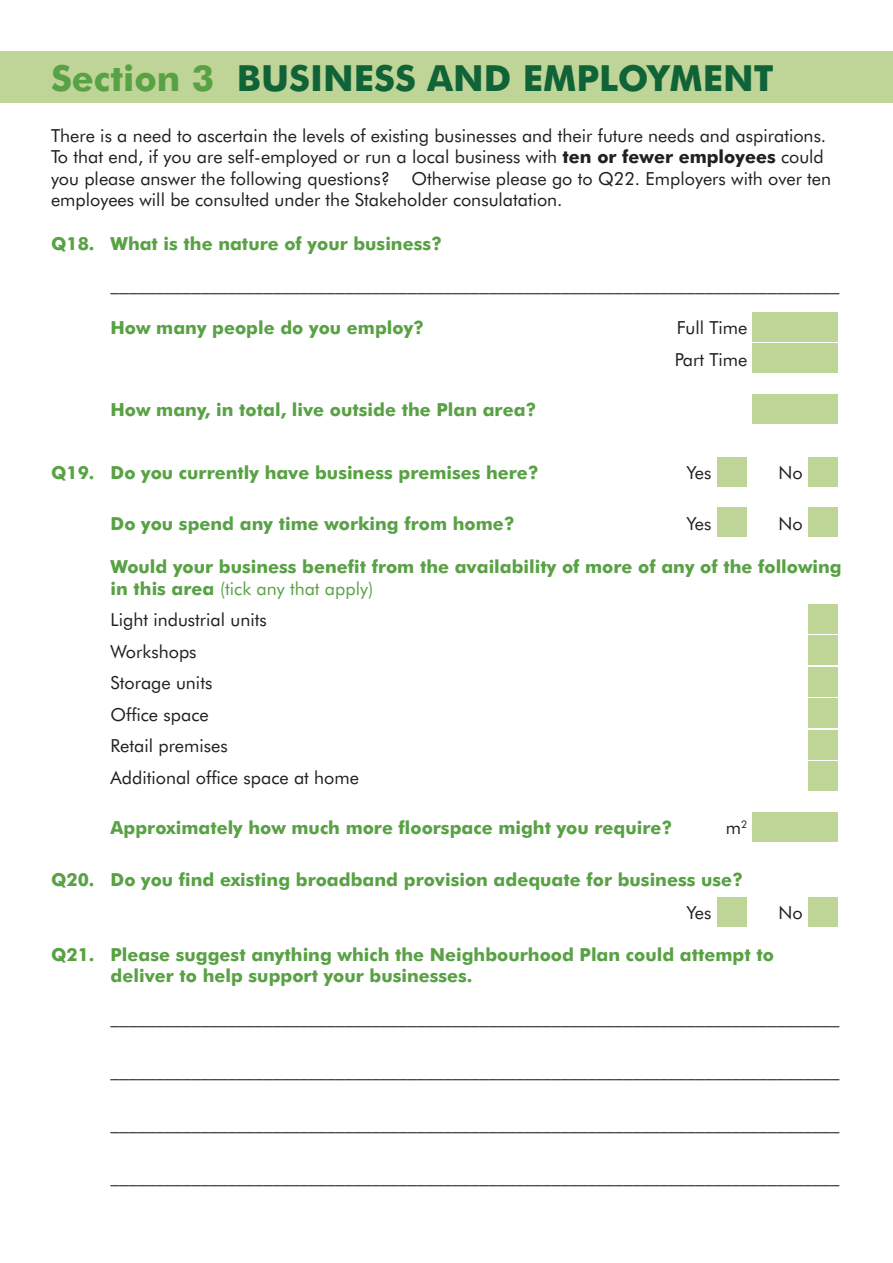
<style>
.page{position:relative;width:893px;height:1263px;background:#fff}
.page>*{position:absolute;margin:0;border:0;box-sizing:border-box;transform-origin:0 0}
.t1{font:700 36px "Futura BT";color:#106337}
.t2{font:18px/31.5px "Futura BT";color:#231f20}
.t3{font:700 18px/21.6px "Futura BT";color:#58a144}
.s1{color:#58a144}
.s2{font-weight:700}
.s3{font-weight:400}
</style>
<div class="page">
<div style="left:0;top:51px;width:893px;height:51px;background:#bfd497"></div>
<div style="left:753px;top:312px;width:85px;height:30px;background:#bfd497"></div>
<div style="left:753px;top:343px;width:85px;height:30px;background:#bfd497"></div>
<div style="left:753px;top:394px;width:85px;height:29px;background:#bfd497"></div>
<div style="left:717px;top:457px;width:30px;height:30px;background:#bfd497"></div>
<div style="left:808px;top:457px;width:30px;height:30px;background:#bfd497"></div>
<div style="left:717px;top:508px;width:30px;height:29px;background:#bfd497"></div>
<div style="left:808px;top:508px;width:30px;height:29px;background:#bfd497"></div>
<div style="left:808px;top:604px;width:30px;height:30px;background:#bfd497"></div>
<div style="left:808px;top:635px;width:30px;height:30px;background:#bfd497"></div>
<div style="left:808px;top:667px;width:30px;height:30px;background:#bfd497"></div>
<div style="left:808px;top:698px;width:30px;height:30px;background:#bfd497"></div>
<div style="left:808px;top:730px;width:30px;height:30px;background:#bfd497"></div>
<div style="left:808px;top:761px;width:30px;height:30px;background:#bfd497"></div>
<div style="left:753px;top:812px;width:85px;height:29px;background:#bfd497"></div>
<div style="left:717px;top:897px;width:30px;height:30px;background:#bfd497"></div>
<div style="left:808px;top:897px;width:30px;height:30px;background:#bfd497"></div>
<h1 class="t1" style="left:51px;top:56px;width:724px"><span class="s1">Section 3</span> BUSINESS AND EMPLOYMENT</h1>
<p class="t2" style="left:51px;top:124px;width:782px;line-height:21.6px">There is a need to ascertain the levels of existing businesses and their future needs and aspirations.<br>To that end, if you are self-employed or run a local business with <span class="s2">ten or fewer employees</span> could you please answer the following questions? Otherwise please go to Q22. Employers with over ten employees will be consulted under the Stakeholder consulatation.</p>
<p class="t3" style="left:51px;top:232px;width:392px">Q18. What is the nature of your business?</p>
<p class="t2" style="left:111px;top:268px;width:730px">_________________________________________________________________________________</p>
<p class="t3" style="left:111px;top:317px;width:315px">How many people do you employ?</p>
<p class="t2" style="left:675px;top:312px;width:74px">Full Time<br>Part Time</p>
<p class="t3" style="left:111px;top:399px;width:427px">How many, in total, live outside the Plan area?</p>
<p class="t3" style="left:51px;top:462px;width:489px">Q19. Do you currently have business premises here?</p>
<p class="t2" style="left:687px;top:457px;width:26px">Yes</p>
<p class="t2" style="left:778px;top:457px;width:26px">No</p>
<p class="t3" style="left:111px;top:512px;width:406px">Do you spend any time working from home?</p>
<p class="t2" style="left:687px;top:507px;width:26px">Yes</p>
<p class="t2" style="left:778px;top:507px;width:26px">No</p>
<p class="t3" style="left:111px;top:556px;width:733px">Would your business benefit from the availability of more of any of the following in this area <span class="s3">(tick any that apply)</span></p>
<p class="t2" style="left:111px;top:604px;width:250px">Light industrial units<br>Workshops<br>Storage units<br>Office space<br>Retail premises<br>Additional office space at home</p>
<p class="t3" style="left:111px;top:817px;width:563px">Approximately how much more floorspace might you require?</p>
<p class="t2" style="left:726px;top:812px;width:23px">m<sup>2</sup></p>
<p class="t3" style="left:51px;top:868px;width:693px">Q20. Do you find existing broadband provision adequate for business use?</p>
<p class="t2" style="left:687px;top:897px;width:26px">Yes</p>
<p class="t2" style="left:778px;top:897px;width:26px">No</p>
<p class="t3" style="left:111px;top:944px;width:665px;line-height:20.7px;text-indent:-60px">Q21. Please suggest anything which the Neighbourhood Plan could attempt to deliver to help support your businesses.</p>
<p class="t2" style="left:111px;top:1000px;width:730px">_________________________________________________________________________________</p>
<p class="t2" style="left:111px;top:1053px;width:730px">_________________________________________________________________________________</p>
<p class="t2" style="left:111px;top:1106px;width:730px">_________________________________________________________________________________</p>
<p class="t2" style="left:111px;top:1159px;width:730px">_________________________________________________________________________________</p>
</div>
